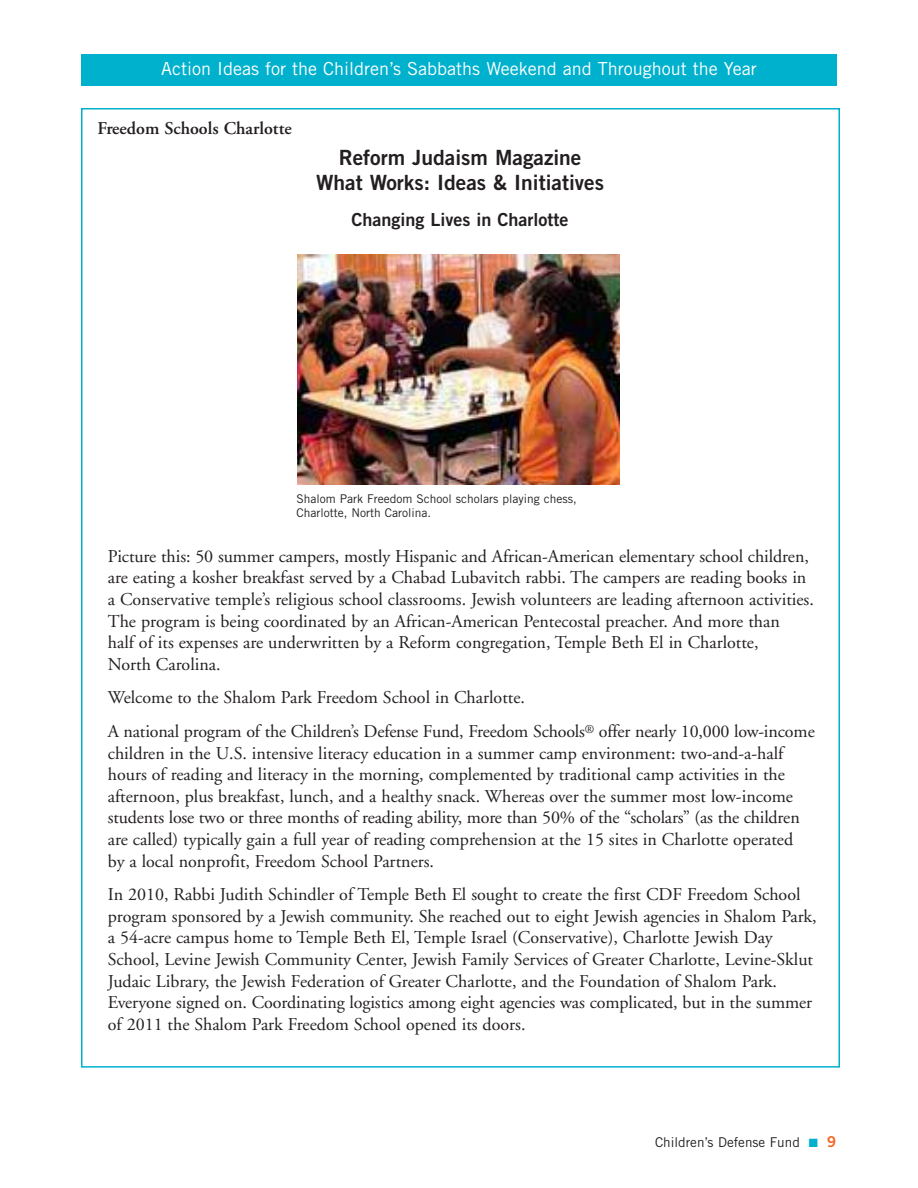
<style>
.page{position:relative;width:918px;height:1188px;background:#fff}
.page>*{position:absolute;margin:0;border:0;box-sizing:border-box;transform-origin:0 0}
.t1{font:21px/25.2px "Trade Gothic Bold Two";color:#231f20;text-align:center}
.t2{font:18px/21.6px "Adobe Garamond";color:#231f20}
.t3{font:18px "Trade Gothic";color:#fff}
.t4{font:18px "Trade Gothic Bold Two";color:#231f20}
.t5{font:600 18px "Adobe Garamond";color:#231f20}
.t6{font:13.5px "Trade Gothic";color:#231f20}
.t7{font:12px/14.4px "Trade Gothic";color:#231f20}
.s1{color:#00b1cd}
.s2{font-family:"Trade Gothic Bold Two";font-size:15px;color:#f36621}
</style>
<div class="page">
<div style="left:81px;top:55px;width:756px;height:31px;background:#00b1cd"></div>
<img style="left:298px;top:254px;width:321px;height:230px">
<p class="t3" style="left:161px;top:62px;width:597px">Action Ideas for the Children’s Sabbaths Weekend and Throughout the Year</p>
<p class="t5" style="left:98px;top:121px;width:196px">Freedom Schools Charlotte</p>
<p class="t1" style="left:316px;top:147px;width:290px">Reform Judaism Magazine<br>What Works: Ideas &amp; Initiatives</p>
<p class="t4" style="left:352px;top:213px;width:219px">Changing Lives in Charlotte</p>
<p class="t7" style="left:296px;top:493px;width:282px">Shalom Park Freedom School scholars playing chess,<br>Charlotte, North Carolina.</p>
<p class="t2" style="left:108px;top:547px;width:708px">Picture this: 50 summer campers, mostly Hispanic and African-American elementary school children, are eating a kosher breakfast served by a Chabad Lubavitch rabbi. The campers are reading books in a Conservative temple’s religious school classrooms. Jewish volunteers are leading afternoon activities.<br>The program is being coordinated by an African-American Pentecostal preacher. And more than<br>half of its expenses are underwritten by a Reform congregation, Temple Beth El in Charlotte,<br>North Carolina.</p>
<p class="t2" style="left:108px;top:682px;width:709px;line-height:33.6px">Welcome to the Shalom Park Freedom School in Charlotte.<br>A national program of the Children’s Defense Fund, Freedom Schools<sup>®</sup> offer nearly 10,000 low-income</p>
<p class="t2" style="left:108px;top:744px;width:694px">children in the U.S. intensive literacy education in a summer camp environment: two-and-a-half hours of reading and literacy in the morning, complemented by traditional camp activities in the afternoon, plus breakfast, lunch, and a healthy snack. Whereas over the summer most low-income students lose two or three months of reading ability, more than 50% of the “scholars” (as the children are called) typically gain a full year of reading comprehension at the 15 sites in Charlotte operated by a local nonprofit, Freedom School Partners.</p>
<p class="t2" style="left:108px;top:885px;width:711px">In 2010, Rabbi Judith Schindler of Temple Beth El sought to create the first CDF Freedom School program sponsored by a Jewish community. She reached out to eight Jewish agencies in Shalom Park, a 54-acre campus home to Temple Beth El, Temple Israel (Conservative), Charlotte Jewish Day School, Levine Jewish Community Center, Jewish Family Services of Greater Charlotte, Levine-Sklut Judaic Library, the Jewish Federation of Greater Charlotte, and the Foundation of Shalom Park.<br>Everyone signed on. Coordinating logistics among eight agencies was complicated, but in the summer of 2011 the Shalom Park Freedom School opened its doors.</p>
<p class="t6" style="left:655px;top:1137px;width:183px">Children’s Defense Fund <span class="s1">■</span> <span class="s2">9</span></p>
</div>
